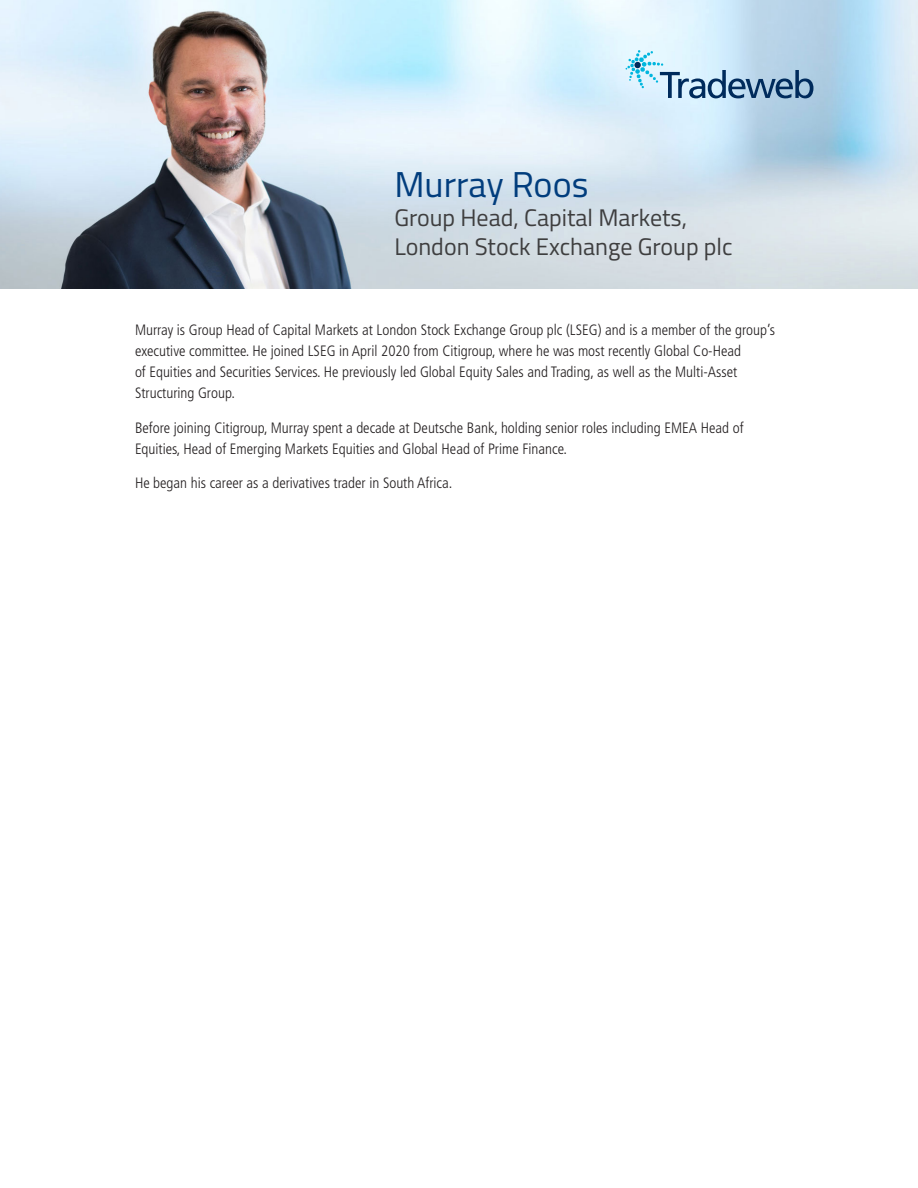
<style>
.page{position:relative;width:918px;height:1188px;background:#fff}
.page>*{position:absolute;margin:0;border:0;box-sizing:border-box;transform-origin:0 0}
.t1{font:36px "Titillium Web";color:#013d7d}
.t2{font:24px/28.8px "Titillium Web";color:#3e3e3f}
.t3{font:300 condensed 15px/21px "Frutiger LT Std";color:#231f20}
</style>
<div class="page">
<img style="left:0;top:0;width:918px;height:288px">
<svg style="left:626px;top:50px;width:187px;height:48px;background:#a5c5db"></svg>
<p class="t1" style="left:394px;top:158px;width:196px">Murray Roos</p>
<p class="t2" style="left:394px;top:202px;width:340px">Group Head, Capital Markets,<br>London Stock Exchange Group plc</p>
<p class="t3" style="left:135px;top:320px;width:642px">Murray is Group Head of Capital Markets at London Stock Exchange Group plc (LSEG) and is a member of the group’s executive committee. He joined LSEG in April 2020 from Citigroup, where he was most recently Global Co-Head<br>of Equities and Securities Services. He previously led Global Equity Sales and Trading, as well as the Multi-Asset Structuring Group.</p>
<p class="t3" style="left:135px;top:417px;width:610px">Before joining Citigroup, Murray spent a decade at Deutsche Bank, holding senior roles including EMEA Head of<br>Equities, Head of Emerging Markets Equities and Global Head of Prime Finance.</p>
<p class="t3" style="left:135px;top:473px;width:319px">He began his career as a derivatives trader in South Africa.</p>
</div>
